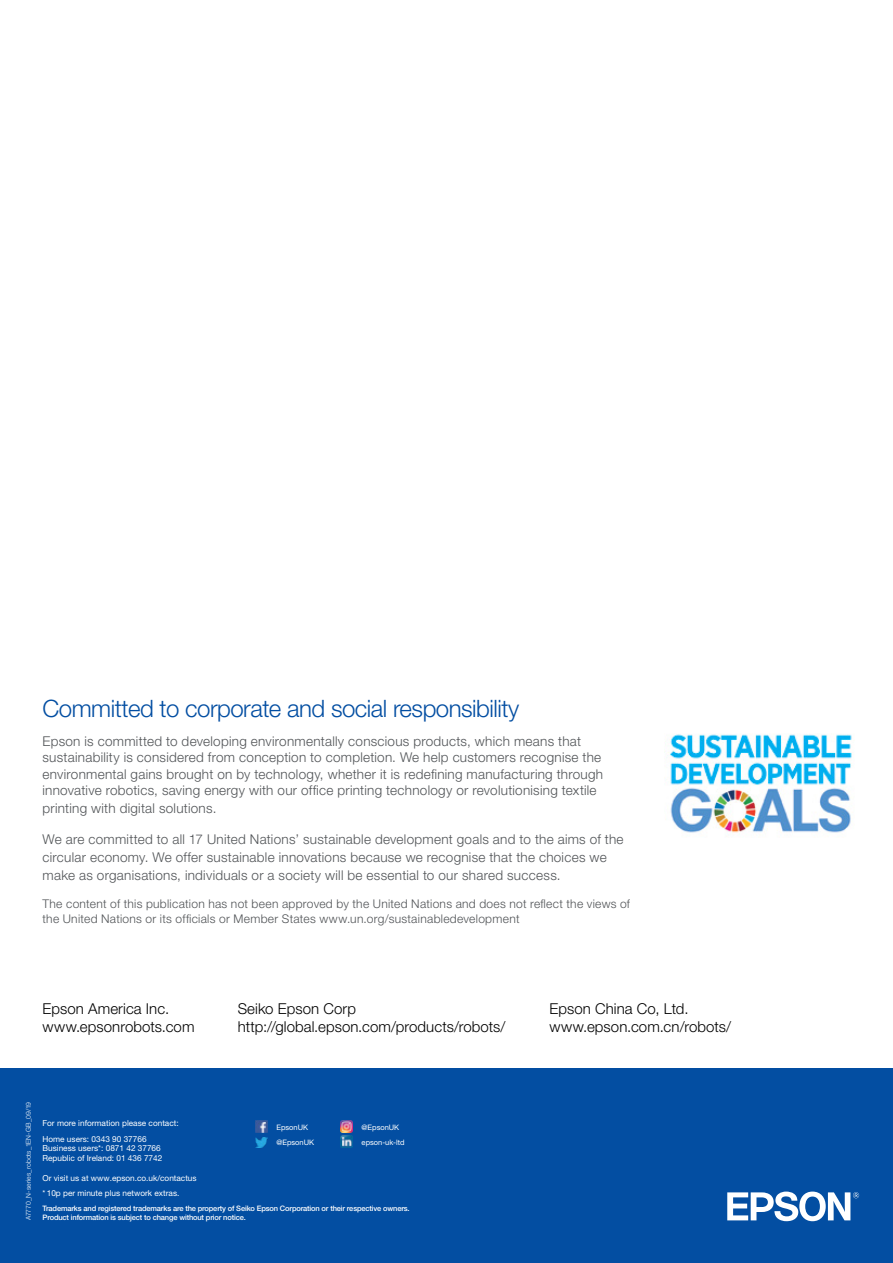
<style>
.page{position:relative;width:893px;height:1263px;background:#fff}
.page>*{position:absolute;margin:0;border:0;box-sizing:border-box;transform-origin:0 0}
.Sources_footnotes{font:300 24px "Helvetica Neue LT Pro";letter-spacing:-.02em;color:#034ea2}
.Body__enlarged_for_t{font:300 15px/18px "Helvetica Neue LT Pro";letter-spacing:.005em;color:#000}
.Sources_footnotes-2{font:300 13.5px/16.5px "Helvetica Neue LT Pro";letter-spacing:.02em;color:#515457}
.Sources_footnotes-3{font:300 12px/15px "Helvetica Neue LT Pro";letter-spacing:.025em;color:#515457}
.t1{font:8.25px "Helvetica Neue LT Pro";color:#fff}
.t2{font:500 7.5px/9px "Helvetica Neue LT Pro";letter-spacing:-.02em;color:#fff}
.t3{font:7.5px "Helvetica Neue LT Pro";color:#fff}
.t4{font:300 6.75px "Helvetica Neue LT Pro";letter-spacing:.01em;color:#fff}
</style>
<div class="page">
<div style="left:0;top:1068px;width:893px;height:195px;background:#034ea2"></div>
<svg style="left:727px;top:1191px;width:132px;height:30px"></svg>
<img style="left:666px;top:734px;width:186px;height:99px">
<svg style="left:255px;top:1121px;width:12px;height:27px"></svg>
<svg style="left:340px;top:1121px;width:12px;height:27px"></svg>
<p class="Sources_footnotes" style="left:43px;top:693px;width:478px">Committed to corporate and social responsibility</p>
<p class="Sources_footnotes-2" style="left:43px;top:732px;width:562px">Epson is committed to developing environmentally conscious products, which means that sustainability is considered from conception to completion. We help customers recognise the environmental gains brought on by technology, whether it is redefining manufacturing through innovative robotics, saving energy with our office printing technology or revolutionising textile</p>
<p class="Sources_footnotes-2" style="left:43px;top:800px;width:175px">printing with digital solutions.</p>
<p class="Sources_footnotes-2" style="left:43px;top:830px;width:582px;line-height:18px">We are committed to all 17 United Nations’ sustainable development goals and to the aims of the circular economy. We offer sustainable innovations because we recognise that the choices we make as organisations, individuals or a society will be essential to our shared success.</p>
<p class="Sources_footnotes-3" style="left:43px;top:896px;width:589px">The content of this publication has not been approved by the United Nations and does not reflect the views of the United Nations or its officials or Member States www.un.org/sustainabledevelopment</p>
<p class="Body__enlarged_for_t" style="left:43px;top:999px;width:154px">Epson America Inc. www.epsonrobots.com</p>
<p class="Body__enlarged_for_t" style="left:238px;top:999px;width:269px">Seiko Epson Corp http://global.epson.com/products/robots/</p>
<p class="Body__enlarged_for_t" style="left:550px;top:999px;width:183px">Epson China Co, Ltd. www.epson.com.cn/robots/</p>
<p class="t4" style="left:24px;top:1220px;width:120px;rotate:-90deg">A7770_N-series_robots_1EN-GB_09/19</p>
<p class="t1" style="left:43px;top:1118px;width:138px">For more information please contact:</p>
<p class="t1" style="left:43px;top:1134px;width:106px">Home users: 0343 90 37766</p>
<p class="t1" style="left:43px;top:1143px;width:120px">Business users*: 0871 42 37766</p>
<p class="t1" style="left:43px;top:1153px;width:121px">Republic of Ireland: 01 436 7742</p>
<p class="t1" style="left:43px;top:1173px;width:156px">Or visit us at www.epson.co.uk/contactus</p>
<p class="t1" style="left:43px;top:1188px;width:138px">* 10p per minute plus network extras.</p>
<p class="t3" style="left:276px;top:1123px;width:33px">EpsonUK</p>
<p class="t3" style="left:276px;top:1138px;width:39px">@EpsonUK</p>
<p class="t3" style="left:362px;top:1123px;width:39px">@EpsonUK</p>
<p class="t3" style="left:362px;top:1138px;width:45px">epson-uk-ltd</p>
<p class="t2" style="left:43px;top:1204px;width:369px">Trademarks and registered trademarks are the property of Seiko Epson Corporation or their respective owners.<br>Product information is subject to change without prior notice.</p>
</div>
